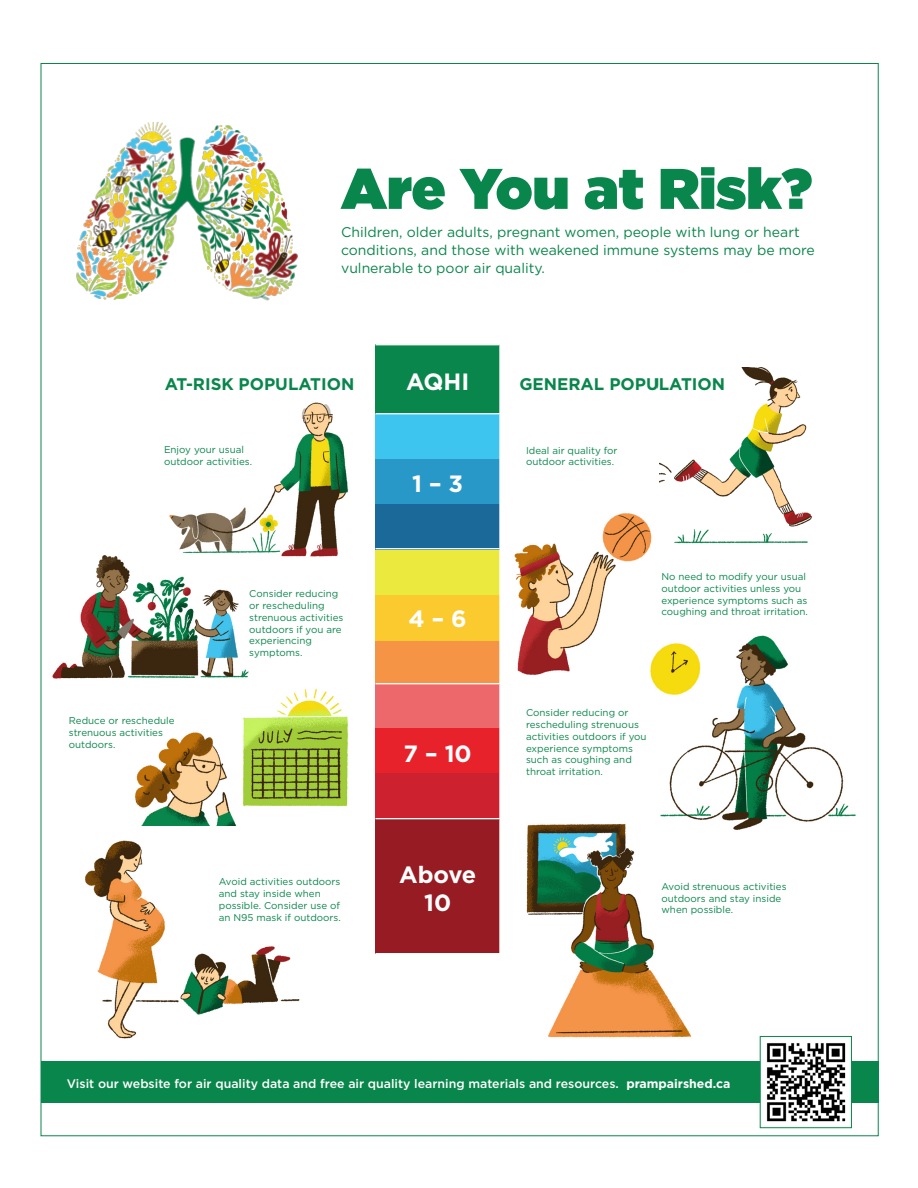
<style>
.page{position:relative;width:918px;height:1188px;background:#fff}
.page>*{position:absolute;margin:0;border:0;box-sizing:border-box;transform-origin:0 0}
.t1{font:900 57.15px "Gotham";color:#09864b}
.body_table{font:700 23.55px/28.2px "Gotham";color:#fff;text-align:center}
.t2{font:700 16.8px "Gotham";color:#09864b}
.t3{font:14.1px/18.3px "Gotham";color:#09864b}
.t4{font:500 12.3px "Gotham";color:#fff}
.t5{font:9.75px/11.9px "Gotham";color:#09864b}
.s1{font-weight:700}
</style>
<div class="page">
<img style="left:526px;top:823px;width:165px;height:215px">
<img style="left:169px;top:402px;width:179px;height:155px">
<img style="left:76px;top:122px;width:222px;height:179px">
<div style="left:375px;top:414px;width:125px;height:45px;background:#3dc5f0"></div>
<div style="left:375px;top:459px;width:125px;height:46px;background:#2798c7"></div>
<div style="left:375px;top:505px;width:125px;height:45px;background:#1b6998"></div>
<div style="left:375px;top:550px;width:125px;height:45px;background:#ece93e"></div>
<div style="left:375px;top:595px;width:125px;height:46px;background:#faca2e"></div>
<div style="left:375px;top:641px;width:125px;height:45px;background:#f59445"></div>
<div style="left:375px;top:683px;width:125px;height:45px;background:#ed686b"></div>
<div style="left:375px;top:728px;width:125px;height:46px;background:#e8222b"></div>
<div style="left:375px;top:774px;width:125px;height:45px;background:#ce212f"></div>
<div style="left:375px;top:819px;width:125px;height:135px;background:#971b22"></div>
<div style="left:375px;top:345px;width:125px;height:69px;background:#09864b"></div>
<hr style="left:499px;top:345px;width:2px;height:68px;background:#fff">
<hr style="left:375px;top:413px;width:126px;height:1px;background:#fff">
<hr style="left:499px;top:414px;width:2px;height:134px;background:#fff">
<hr style="left:375px;top:548px;width:126px;height:1px;background:#fff">
<hr style="left:499px;top:549px;width:2px;height:134px;background:#fff">
<hr style="left:375px;top:683px;width:126px;height:1px;background:#fff">
<hr style="left:499px;top:684px;width:2px;height:134px;background:#fff">
<hr style="left:375px;top:818px;width:126px;height:1px;background:#fff">
<hr style="left:499px;top:819px;width:2px;height:134px;background:#fff">
<hr style="left:375px;top:953px;width:126px;height:1px;background:#fff">
<img style="left:52px;top:548px;width:211px;height:131px">
<img style="left:118px;top:663px;width:230px;height:156px">
<img style="left:85px;top:819px;width:215px;height:220px">
<img style="left:648px;top:635px;width:208px;height:202px">
<img style="left:494px;top:507px;width:164px;height:174px">
<img style="left:659px;top:368px;width:153px;height:176px">
<div style="left:41px;top:1061px;width:838px;height:42px;background:#09864b"></div>
<div style="left:760px;top:1036px;width:92px;height:92px;background:#fff;border:1px solid #09864b"></div>
<img style="left:766px;top:1043px;width:80px;height:79px">
<p class="t1" style="left:341px;top:148px;width:473px">Are You at Risk?</p>
<p class="t3" style="left:341px;top:222px;width:475px">Children, older adults, pregnant women, people with lung or heart conditions, and those with weakened immune systems may be more vulnerable to poor air quality.</p>
<p class="t2" style="left:165px;top:374px;width:191px">AT-RISK POPULATION</p>
<p class="body_table" style="left:406px;top:367px;width:65px">AQHI</p>
<p class="t2" style="left:519px;top:374px;width:207px">GENERAL POPULATION</p>
<p class="t5" style="left:164px;top:444px;width:90px">Enjoy your usual outdoor activities.</p>
<p class="t5" style="left:69px;top:715px;width:107px">Reduce or reschedule strenuous activities outdoors.</p>
<p class="t5" style="left:249px;top:588px;width:96px">Consider reducing or rescheduling strenuous activities outdoors if you are experiencing symptoms.</p>
<p class="t5" style="left:219px;top:876px;width:123px">Avoid activities outdoors and stay inside when possible. Consider use of an N95 mask if outdoors.</p>
<p class="body_table" style="left:412px;top:469px;width:53px">1 – 3</p>
<p class="body_table" style="left:409px;top:604px;width:60px">4 – 6</p>
<p class="body_table" style="left:404px;top:739px;width:70px">7 – 10</p>
<p class="body_table" style="left:399px;top:860px;width:79px">Above<br>10</p>
<p class="t5" style="left:526px;top:444px;width:93px">Ideal air quality for outdoor activities.</p>
<p class="t5" style="left:662px;top:570px;width:148px">No need to modify your usual outdoor activities unless you experience symptoms such as coughing and throat irritation.</p>
<p class="t5" style="left:526px;top:707px;width:122px">Consider reducing or rescheduling strenuous activities outdoors if you experience symptoms such as coughing and throat irritation.</p>
<p class="t5" style="left:662px;top:880px;width:127px">Avoid strenuous activities outdoors and stay inside when possible.</p>
<p class="t4" style="left:67px;top:1075px;width:665px">Visit our website for air quality data and free air quality learning materials and resources. <span class="s1">prampairshed.ca</span></p>
</div>
